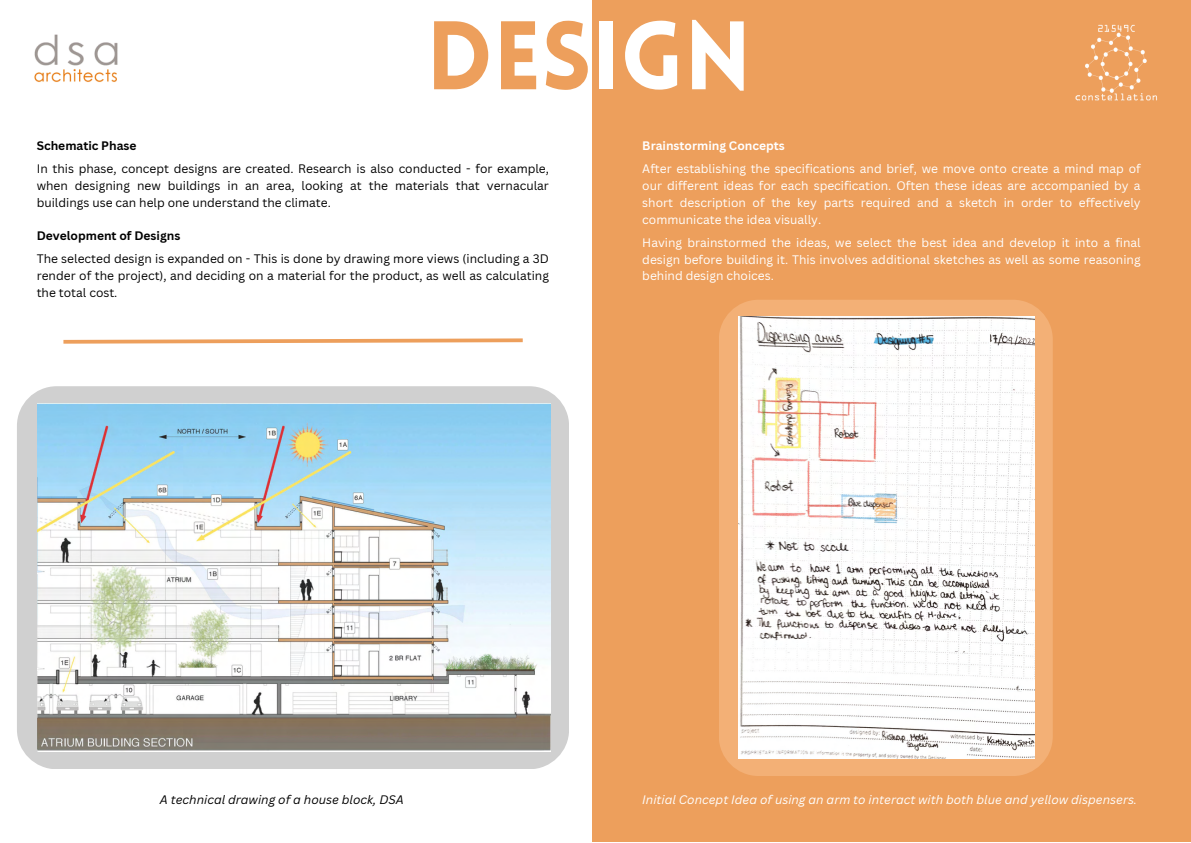
<style>
.page{position:relative;width:1191px;height:843px;background:#fff}
.page>*{position:absolute;margin:0;border:0;box-sizing:border-box;transform-origin:0 0}
.t1{font:900 95px "Lovelo";color:#ed9f5c}
.t2{font:12px/16.7px "Canva Sans";color:#fff;text-align:justify}
.t3{font:12px/16.7px "Canva Sans";color:#000;text-align:justify}
.t4{font:italic 12px "Canva Sans";color:#fff}
.t5{font:700 12px "Canva Sans";color:#000}
.t6{font:italic 12px "Canva Sans";color:#000}
.t7{font:700 12px "Canva Sans";color:#fff}
.s1{color:#fff}
</style>
<div class="page">
<div style="left:592px;top:0;width:598px;height:841px;background:#ed9f5c"></div>
<div style="left:718px;top:299px;width:334px;height:476px;background:#f3b076;border-radius:40px"></div>
<img style="left:34px;top:34px;width:84px;height:49px">
<img style="left:1075px;top:24px;width:83px;height:77px">
<div style="left:17px;top:386px;width:552px;height:383px;background:#d0d0d0;border-radius:40px"></div>
<img style="left:738px;top:316px;width:296px;height:442px">
<img style="left:38px;top:403px;width:512px;height:348px">
<svg style="left:63px;top:338px;width:460px;height:6px"></svg>
<h1 class="t1" style="left:426px;top:18px;width:326px">DES<span class="s1">IGN</span></h1>
<p class="t5" style="left:37px;top:137px;width:101px">Schematic Phase</p>
<p class="t3" style="left:37px;top:160px;width:513px">In this phase, concept designs are created. Research is also conducted - for example, when designing new buildings in an area, looking at the materials that vernacular buildings use can help one understand the climate.</p>
<p class="t5" style="left:37px;top:227px;width:145px">Development of Designs</p>
<p class="t3" style="left:37px;top:250px;width:514px">The selected design is expanded on - This is done by drawing more views (including a 3D render of the project), and deciding on a material for the product, as well as calculating the total cost.</p>
<p class="t7" style="left:642px;top:137px;width:144px">Brainstorming Concepts</p>
<p class="t2" style="left:642px;top:160px;width:500px">After establishing the specifications and brief, we move onto create a mind map of our different ideas for each specification. Often these ideas are accompanied by a short description of the key parts required and a sketch in order to effectively communicate the idea visually.</p>
<p class="t2" style="left:642px;top:234px;width:500px">Having brainstormed the ideas, we select the best idea and develop it into a final design before building it. This involves additional sketches as well as some reasoning behind design choices.</p>
<p class="t6" style="left:160px;top:791px;width:245px">A technical drawing of a house block, DSA</p>
<p class="t4" style="left:642px;top:791px;width:496px">Initial Concept Idea of using an arm to interact with both blue and yellow dispensers.</p>
</div>
